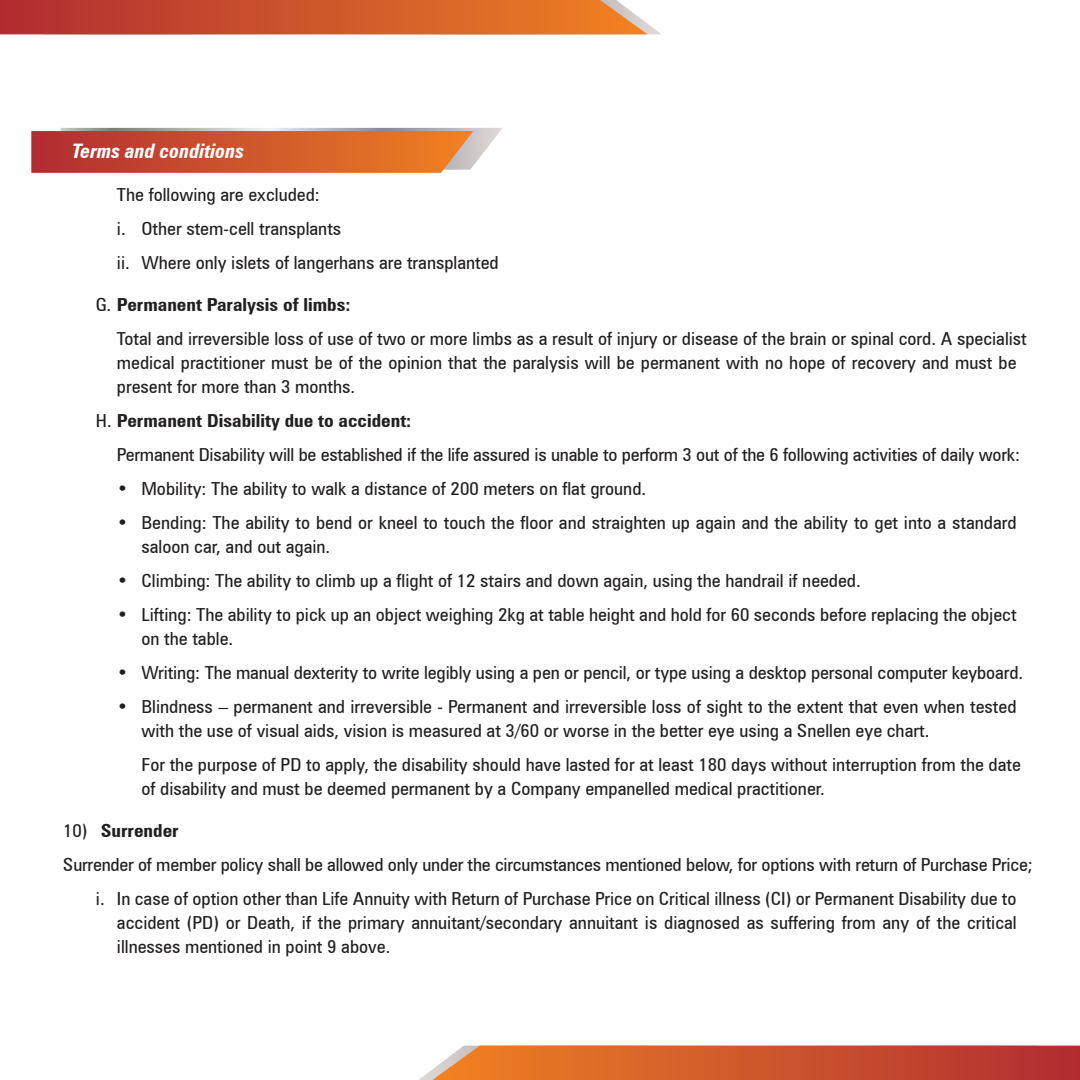
<style>
.page{position:relative;width:1080px;height:1080px;background:#fff}
.page>*{position:absolute;margin:0;border:0;box-sizing:border-box;transform-origin:0 0}
.t1{font:italic 700 condensed 20px "Zurich BT";color:#fff}
.t2{font:condensed 18px/24px "Zurich BT";color:#231f20;scale:1.09 1}
.t3{font:700 condensed 18px "Zurich BT";color:#231f20;scale:1.09 1}
.s1{font-weight:700}
.s2{font-weight:400}
</style>
<div class="page">
<svg style="left:0;top:0;width:661px;height:34px;background:#cf5e35"></svg>
<svg style="left:419px;top:1046px;width:661px;height:34px;background:#d05e35"></svg>
<svg style="left:31px;top:128px;width:472px;height:45px;background:#ce6945"></svg>
<p class="t1" style="left:72px;top:138px;width:174px">Terms and conditions</p>
<p class="t2" style="left:117px;top:178px;width:352px;line-height:34px">The following are excluded:<br>i. Other stem-cell transplants<br>ii. Where only islets of langerhans are transplanted</p>
<p class="t2" style="left:117px;top:288px;width:836px;line-height:34px;text-indent:-21px">G. <span class="s1">Permanent Paralysis of limbs:<br></span>Total and irreversible loss of use of two or more limbs as a result of injury or disease of the brain or spinal cord. A specialist</p>
<p class="t2" style="left:117px;top:351px;width:827px">medical practitioner must be of the opinion that the paralysis will be permanent with no hope of recovery and must be present for more than 3 months.</p>
<p class="t2" style="left:117px;top:404px;width:830px;line-height:34px;text-indent:-21px">H. <span class="s1">Permanent Disability due to accident:<br></span>Permanent Disability will be established if the life assured is unable to perform 3 out of the 6 following activities of daily work:</p>
<p class="t2" style="left:117px;top:477px;width:487px">• Mobility: The ability to walk a distance of 200 meters on flat ground.</p>
<p class="t2" style="left:141px;top:511px;width:805px;text-indent:-24px">• Bending: The ability to bend or kneel to touch the floor and straighten up again and the ability to get into a standard saloon car, and out again.</p>
<p class="t2" style="left:117px;top:569px;width:684px">• Climbing: The ability to climb up a flight of 12 stairs and down again, using the handrail if needed.</p>
<p class="t2" style="left:141px;top:603px;width:805px;text-indent:-24px">• Lifting: The ability to pick up an object weighing 2kg at table height and hold for 60 seconds before replacing the object on the table.</p>
<p class="t2" style="left:117px;top:661px;width:833px">• Writing: The manual dexterity to write legibly using a pen or pencil, or type using a desktop personal computer keyboard.</p>
<p class="t2" style="left:141px;top:695px;width:804px;text-indent:-24px">• Blindness – permanent and irreversible - Permanent and irreversible loss of sight to the extent that even when tested with the use of visual aids, vision is measured at 3/60 or worse in the better eye using a Snellen eye chart.</p>
<p class="t2" style="left:141px;top:753px;width:808px">For the purpose of PD to apply, the disability should have lasted for at least 180 days without interruption from the date of disability and must be deemed permanent by a Company empanelled medical practitioner.</p>
<p class="t3" style="left:63px;top:820px;width:107px"><span class="s2">10)</span> Surrender</p>
<p class="t2" style="left:63px;top:853px;width:891px">Surrender of member policy shall be allowed only under the circumstances mentioned below, for options with return of Purchase Price;</p>
<p class="t2" style="left:96px;top:887px;width:846px">i. In case of option other than Life Annuity with Return of Purchase Price on Critical illness (CI) or Permanent Disability due to</p>
<p class="t2" style="left:117px;top:911px;width:827px">accident (PD) or Death, if the primary annuitant/secondary annuitant is diagnosed as suffering from any of the critical illnesses mentioned in point 9 above.</p>
</div>
